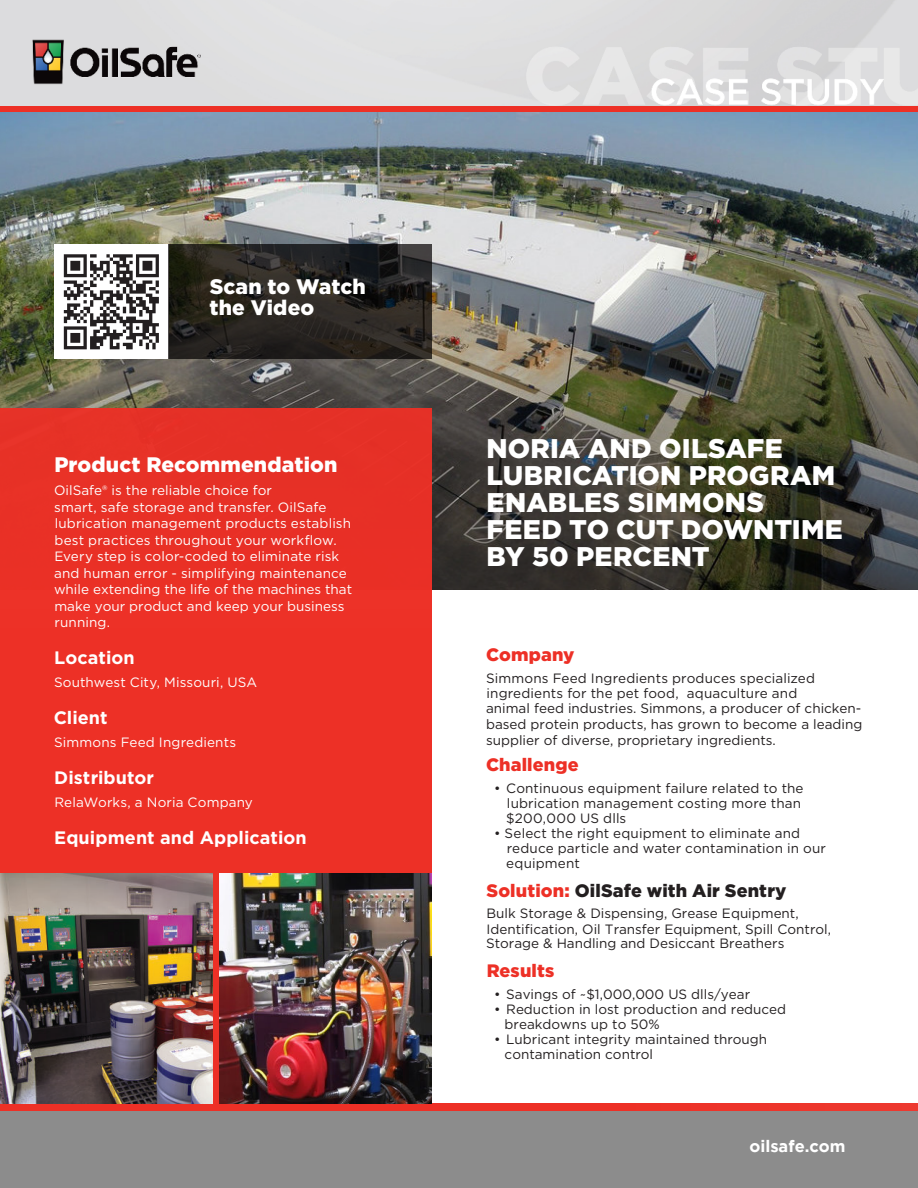
<style>
.page{position:relative;width:918px;height:1188px;background:#fff}
.page>*{position:absolute;margin:0;border:0;box-sizing:border-box;transform-origin:0 0}
.t1{font:900 27px/27px "Gotham";letter-spacing:.005em;color:#fff}
.t2{font:900 21px/21px "Gotham";letter-spacing:.005em;color:#fff}
.t3{font:700 18px "Gotham";letter-spacing:.005em;color:#fff}
.t4{font:900 18px "Gotham";letter-spacing:.005em;color:#231f20}
.t5{font:900 18px "Gotham";letter-spacing:.01em;color:#ed3026}
.t6{font:700 16.5px "Gotham";color:#fff}
.t7{font:13.5px/15px "Gotham";color:#231f20}
.t8{font:13.5px/16.5px "Gotham";letter-spacing:.005em;color:#fff}
.s1{color:#ed3026}
</style>
<div class="page">
<img style="left:0;top:112px;width:918px;height:182px">
<img style="left:0;top:294px;width:918px;height:296px">
<div style="left:0;top:1103px;width:918px;height:8px;background:#ed3026"></div>
<div style="left:0;top:1111px;width:918px;height:77px;background:#8c8c8c"></div>
<div style="left:0;top:408px;width:432px;height:699px;background:#ed3026"></div>
<svg style="left:0;top:105px;width:918px;height:7px;background:#ea4840"></svg>
<img style="left:0;top:874px;width:212px;height:229px">
<div style="left:54px;top:244px;width:115px;height:115px;background:#fff"></div>
<svg style="left:64px;top:254px;width:95px;height:95px"></svg>
<svg style="left:169px;top:244px;width:263px;height:115px;background:#26231f"></svg>
<img style="left:220px;top:874px;width:212px;height:229px">
<img style="left:0;top:0;width:918px;height:105px">
<h2 class="t2" style="left:209px;top:278px;width:158px">Scan to Watch the Video</h2>
<h2 class="t2" style="left:54px;top:455px;width:284px">Product Recommendation</h2>
<p class="t8" style="left:54px;top:483px;width:300px">OilSafe® is the reliable choice for<br>smart, safe storage and transfer. OilSafe lubrication management products establish best practices throughout your workflow.<br>Every step is color-coded to eliminate risk and human error - simplifying maintenance while extending the life of the machines that make your product and keep your business running.</p>
<h3 class="t3" style="left:54px;top:650px;width:82px">Location</h3>
<p class="t8" style="left:54px;top:675px;width:205px">Southwest City, Missouri, USA</p>
<h3 class="t3" style="left:54px;top:710px;width:55px">Client</h3>
<p class="t8" style="left:54px;top:735px;width:184px">Simmons Feed Ingredients</p>
<h3 class="t3" style="left:54px;top:770px;width:101px">Distributor</h3>
<p class="t8" style="left:54px;top:795px;width:200px">RelaWorks, a Noria Company</p>
<h3 class="t3" style="left:54px;top:830px;width:254px">Equipment and Application</h3>
<h1 class="t1" style="left:487px;top:436px;width:358px">NORIA AND OILSAFE<br>LUBRICATION PROGRAM<br>ENABLES SIMMONS<br>FEED TO CUT DOWNTIME<br>BY 50 PERCENT</h1>
<h3 class="t5" style="left:486px;top:647px;width:90px">Company</h3>
<p class="t7" style="left:486px;top:671px;width:378px;line-height:15.6px">Simmons Feed Ingredients produces specialized ingredients for the pet food, aquaculture and<br>animal feed industries. Simmons, a producer of chicken&shy;based protein products, has grown to become a leading supplier of diverse, proprietary ingredients.</p>
<h3 class="t5" style="left:486px;top:757px;width:94px">Challenge</h3>
<p class="t7" style="left:506px;top:782px;width:299px;text-indent:-12px">• Continuous equipment failure related to the lubrication management costing more than $200,000 US dlls</p>
<p class="t7" style="left:506px;top:827px;width:321px;text-indent:-12px">• Select the right equipment to eliminate and reduce particle and water contamination in our equipment</p>
<h3 class="t4" style="left:487px;top:882px;width:301px"><span class="s1">Solution:</span> OilSafe with Air Sentry</h3>
<p class="t7" style="left:486px;top:906px;width:346px;line-height:15.8px">Bulk Storage &amp; Dispensing, Grease Equipment,<br>Identification, Oil Transfer Equipment, Spill Control,</p>
<p class="t7" style="left:486px;top:937px;width:300px">Storage &amp; Handling and Desiccant Breathers</p>
<h3 class="t5" style="left:487px;top:962px;width:69px">Results</h3>
<p class="t7" style="left:494px;top:987px;width:258px">• Savings of ~$1,000,000 US dlls/year</p>
<p class="t7" style="left:505px;top:1002px;width:283px;text-indent:-11px">• Reduction in lost production and reduced breakdowns up to 50%</p>
<p class="t7" style="left:505px;top:1032px;width:264px;text-indent:-11px">• Lubricant integrity maintained through contamination control</p>
<p class="t6" style="left:749px;top:1136px;width:98px">oilsafe.com</p>
</div>
